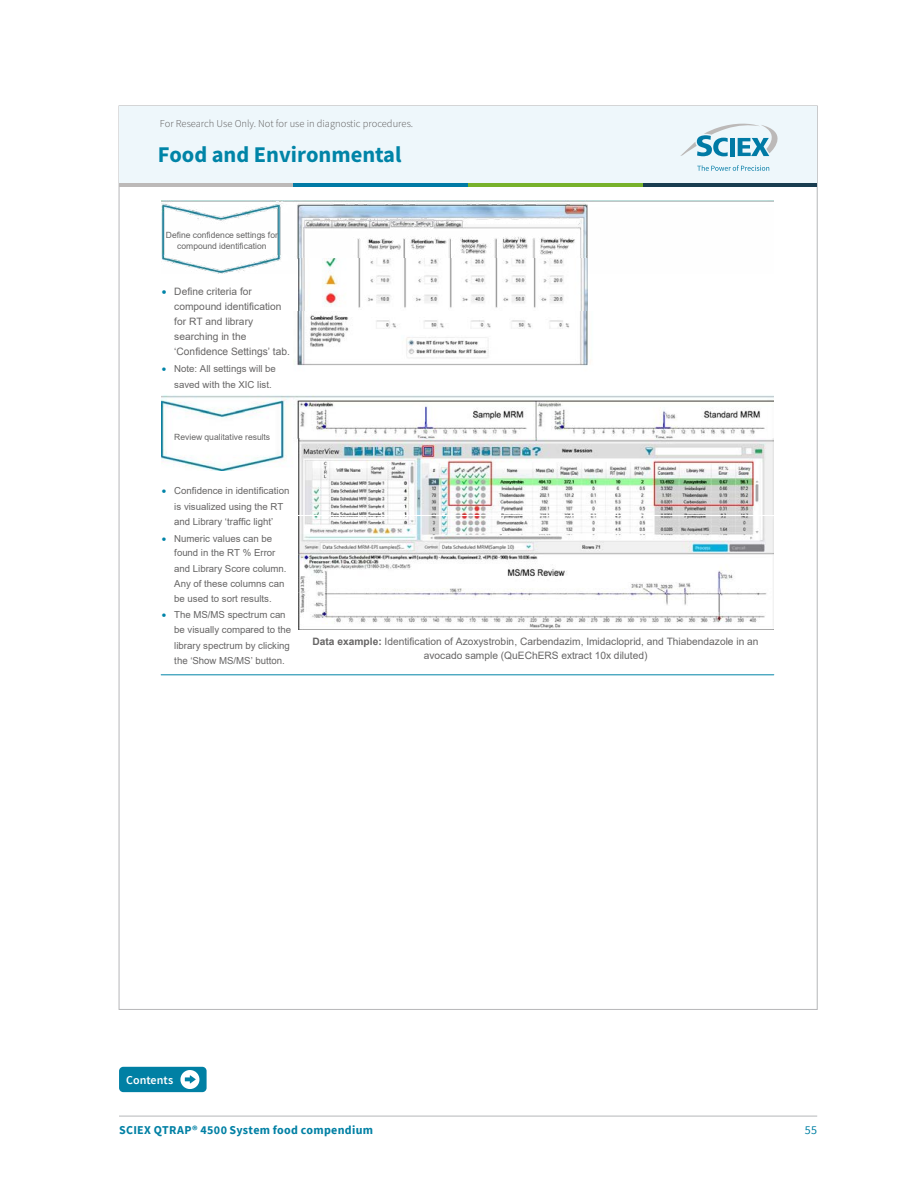
<style>
.page{position:relative;width:918px;height:1188px;background:#fff}
.page>*{position:absolute;margin:0;border:0;box-sizing:border-box;transform-origin:0 0}
.t1{font:700 22.5px "Source Sans Pro";color:#0084a7}
.t2{font:700 12px "Source Sans Pro";letter-spacing:.025em;color:#0080a4}
.t3{font:600 12px "Source Sans Pro";color:#fff}
.t4{font:12px "Source Sans Pro";color:#0080a4}
.t5{font:300 10.5px "Source Sans Pro";color:#5e5c5c}
.t6{font:10.2px/14.9px "Arial";letter-spacing:.005em;color:#666565}
.t7{font:10.2px "Arial";color:#666565}
.t8{font:9.6px/15px "Arial";letter-spacing:-.005em;color:#666565}
.t9{font:9.6px "Arial";letter-spacing:-.005em;color:#666565}
.t10{font:8.55px/10.9px "Arial";color:#666565;text-align:center}
.s1{color:#0084a8}
.s2{font-weight:700}
</style>
<div class="page">
<hr style="left:119px;top:1116px;width:698px;height:1px;background:#b6b7b9">
<div style="left:119px;top:1067px;width:88px;height:25px;background:#0080a4;border-radius:4px"></div>
<svg style="left:180px;top:1070px;width:19px;height:19px"></svg>
<img style="left:162px;top:201px;width:612px;height:72px">
<img style="left:298px;top:259px;width:290px;height:53px">
<img style="left:162px;top:312px;width:612px;height:159px">
<img style="left:298px;top:439px;width:476px;height:191px">
<hr style="left:161px;top:675px;width:613px;height:1px;background:#0084a8">
<div style="left:119px;top:106px;width:698px;height:81px;background:#eef7fb"></div>
<svg style="left:680px;top:123px;width:98px;height:33px"></svg>
<svg style="left:697px;top:165px;width:72px;height:6px"></svg>
<hr style="left:293px;top:183px;width:175px;height:4px;background:#007aa5">
<hr style="left:119px;top:183px;width:174px;height:4px;background:#bcb9b8">
<hr style="left:468px;top:183px;width:175px;height:4px;background:#78b22b">
<hr style="left:644px;top:183px;width:173px;height:4px;background:#193d50">
<p class="t5" style="left:160px;top:116px;width:255px">For Research Use Only. Not for use in diagnostic procedures.</p>
<h1 class="t1" style="left:158px;top:139px;width:245px">Food and Environmental</h1>
<p class="t10" style="left:166px;top:230px;width:113px">Define confidence settings for compound identification</p>
<p class="t6" style="left:174px;top:284px;width:109px;text-indent:-12px"><span class="s1">•</span> Define criteria for compound identification for RT and library searching in the</p>
<p class="t7" style="left:174px;top:344px;width:117px">‘Confidence Settings’ tab.</p>
<p class="t8" style="left:174px;top:360px;width:103px;line-height:16.5px;text-indent:-12px"><span class="s1">•</span> Note: All settings will be saved with the XIC list.</p>
<p class="t10" style="left:174px;top:432px;width:97px">Review qualitative results</p>
<p class="t8" style="left:174px;top:483px;width:117px;text-indent:-12px"><span class="s1">•</span> Confidence in identification is visualized using the RT</p>
<p class="t9" style="left:174px;top:515px;width:100px">and Library ‘traffic light’</p>
<p class="t8" style="left:174px;top:531px;width:114px;text-indent:-12px"><span class="s1">•</span> Numeric values can be found in the RT % Error and Library Score column.<br>Any of these columns can be used to sort results.</p>
<p class="t8" style="left:174px;top:607px;width:119px;text-indent:-12px"><span class="s1">•</span> The MS/MS spectrum can be visually compared to the library spectrum by clicking</p>
<p class="t9" style="left:174px;top:654px;width:112px">the ‘Show MS/MS’ button.</p>
<p class="t6" style="left:312px;top:634px;width:448px;line-height:14.1px;text-align:center"><span class="s2">Data example:</span> Identification of Azoxystrobin, Carbendazim, Imidacloprid, and Thiabendazole in an avocado sample (QuEChERS extract 10x diluted)</p>
<p class="t3" style="left:126px;top:1072px;width:49px">Contents</p>
<p class="t2" style="left:119px;top:1122px;width:256px">SCIEX QTRAP® 4500 System food compendium</p>
<p class="t4" style="left:805px;top:1122px;width:14px">55</p>
</div>
